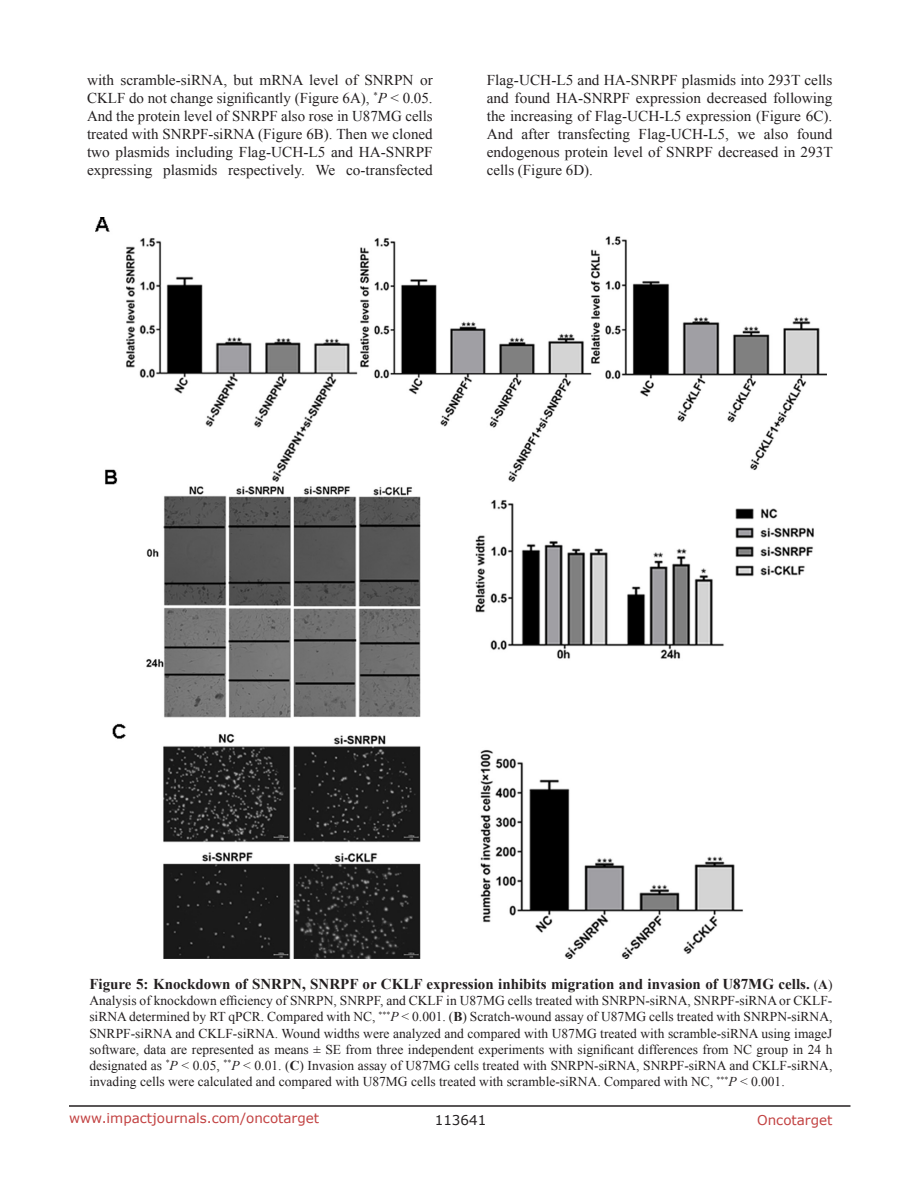
<style>
.page{position:relative;width:918px;height:1188px;background:#fff}
.page>*{position:absolute;margin:0;border:0;box-sizing:border-box;transform-origin:0 0}
.BodyText{font:15px/18px "Times New Roman";color:#231f20;text-align:justify}
.Figuretrx{font:700 15px "Times New Roman";color:#231f20}
.Figuretrx-2{font:13.5px/16.2px "Times New Roman";color:#231f20;text-align:justify}
.t1{font:13.5px "Verdana";color:#c24141}
.t2{font:13.5px "Verdana";color:#231f20}
.s1{font-style:italic}
.s2{font-weight:400;font-size:13.5px}
.s3{font-size:13.5px}
.s4{font-weight:700}
</style>
<div class="page">
<hr style="left:69px;top:1105px;width:781px;height:2px;background:#231f20">
<img style="left:95px;top:218px;width:732px;height:741px">
<p class="BodyText" style="left:87px;top:71px;width:347px">with scramble-siRNA, but mRNA level of SNRPN or CKLF do not change significantly (Figure 6A), <sup>*</sup><span class="s1">P</span> &lt; 0.05.<br>And the protein level of SNRPF also rose in U87MG cells treated with SNRPF-siRNA (Figure 6B). Then we cloned two plasmids including Flag-UCH-L5 and HA-SNRPF expressing plasmids respectively. We co-transfected</p>
<p class="BodyText" style="left:487px;top:71px;width:348px">Flag-UCH-L5 and HA-SNRPF plasmids into 293T cells and found HA-SNRPF expression decreased following the increasing of Flag-UCH-L5 expression (Figure 6C).<br>And after transfecting Flag-UCH-L5, we also found endogenous protein level of SNRPF decreased in 293T cells (Figure 6D).</p>
<p class="Figuretrx" style="left:89px;top:974px;width:745px">Figure 5: Knockdown of SNRPN, SNRPF or CKLF expression inhibits migration and invasion of U87MG cells. <span class="s2">(</span><span class="s3">A</span><span class="s2">)</span></p>
<p class="Figuretrx-2" style="left:89px;top:992px;width:745px">Analysis of knockdown efficiency of SNRPN, SNRPF, and CKLF in U87MG cells treated with SNRPN-siRNA, SNRPF-siRNA or CKLF&shy;siRNA determined by RT qPCR. Compared with NC, <sup>***</sup><span class="s1">P</span> &lt; 0.001. (<span class="s4">B</span>) Scratch-wound assay of U87MG cells treated with SNRPN-siRNA, SNRPF-siRNA and CKLF-siRNA. Wound widths were analyzed and compared with U87MG treated with scramble-siRNA using imageJ software, data are represented as means ± SE from three independent experiments with significant differences from NC group in 24 h designated as <sup>*</sup><span class="s1">P</span> &lt; 0.05, <sup>**</sup><span class="s1">P</span> &lt; 0.01. (<span class="s4">C</span>) Invasion assay of U87MG cells treated with SNRPN-siRNA, SNRPF-siRNA and CKLF-siRNA, invading cells were calculated and compared with U87MG cells treated with scramble-siRNA. Compared with NC, <sup>***</sup><span class="s1">P</span> &lt; 0.001.</p>
<p class="t1" style="left:69px;top:1109px;width:252px">www.impactjournals.com/oncotarget</p>
<p class="t2" style="left:435px;top:1111px;width:53px">113641</p>
<p class="t1" style="left:757px;top:1111px;width:77px">Oncotarget</p>
</div>
